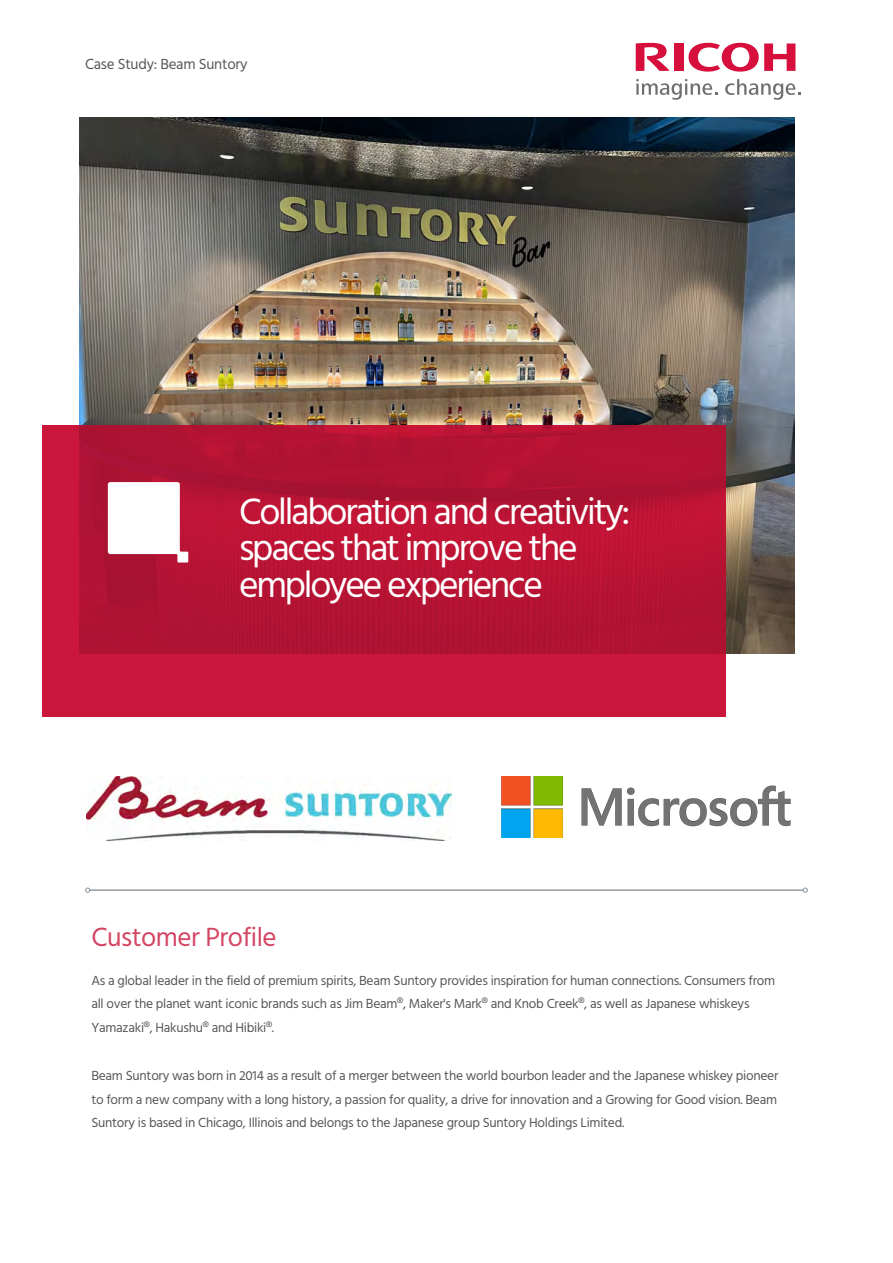
<style>
.page{position:relative;width:893px;height:1263px;background:#fff}
.page>*{position:absolute;margin:0;border:0;box-sizing:border-box;transform-origin:0 0}
.t1{font:37.5px/36.5px "Hind";letter-spacing:-.06em;color:#fff}
.t2{font:27px "Hind";letter-spacing:-.02em;color:#d44562}
.t3{font:15px "Hind";letter-spacing:-.02em;color:#575756}
.t4{font:13.5px/23.4px "Hind";letter-spacing:-.02em;color:#575756}
</style>
<div class="page">
<img style="left:80px;top:118px;width:714px;height:536px">
<svg style="left:43px;top:425px;width:682px;height:292px"></svg>
<hr style="left:90px;top:889px;width:713px;height:2px;background:#919aa0">
<svg style="left:85px;top:887px;width:5px;height:6px"></svg>
<svg style="left:803px;top:887px;width:5px;height:6px"></svg>
<svg style="left:108px;top:482px;width:80px;height:80px"></svg>
<svg style="left:688px;top:43px;width:107px;height:29px"></svg>
<div style="left:674px;top:44px;width:9px;height:27px;background:#d60f3c"></div>
<svg style="left:636px;top:43px;width:34px;height:28px"></svg>
<svg style="left:636px;top:79px;width:81px;height:21px"></svg>
<svg style="left:725px;top:79px;width:75px;height:21px"></svg>
<img style="left:502px;top:776px;width:289px;height:61px">
<img style="left:87px;top:776px;width:365px;height:64px">
<p class="t3" style="left:85px;top:54px;width:164px">Case Study: Beam Suntory</p>
<h1 class="t1" style="left:239px;top:495px;width:393px">Collaboration and creativity: spaces that improve the employee experience</h1>
<h2 class="t2" style="left:91px;top:919px;width:187px">Customer Profile</h2>
<p class="t4" style="left:91px;top:970px;width:685px">As a global leader in the field of premium spirits, Beam Suntory provides inspiration for human connections. Consumers from all over the planet want iconic brands such as Jim Beam®, Maker's Mark® and Knob Creek®, as well as Japanese whiskeys<br>Yamazaki®, Hakushu® and Hibiki®.</p>
<p class="t4" style="left:91px;top:1064px;width:689px;text-align:justify">Beam Suntory was born in 2014 as a result of a merger between the world bourbon leader and the Japanese whiskey pioneer to form a new company with a long history, a passion for quality, a drive for innovation and a Growing for Good vision. Beam Suntory is based in Chicago, Illinois and belongs to the Japanese group Suntory Holdings Limited.</p>
</div>
